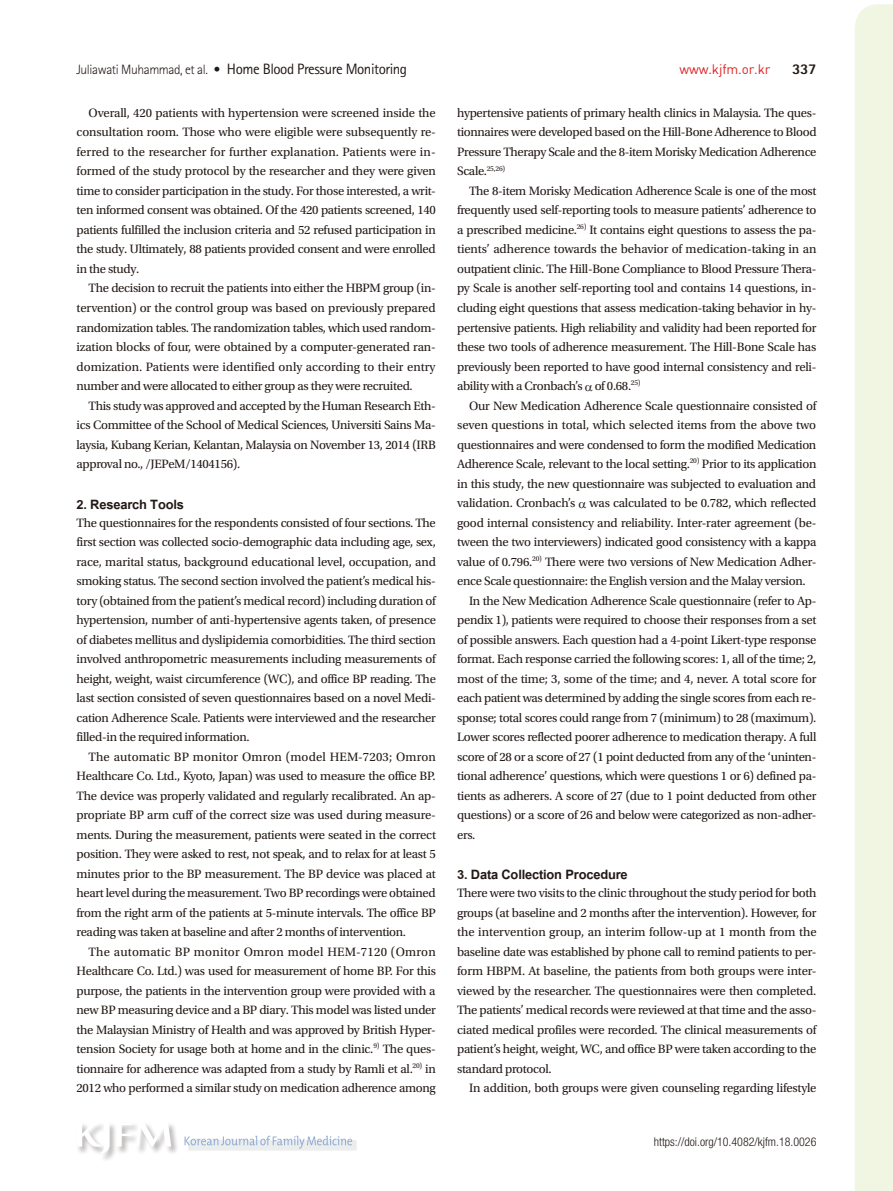
<style>
.page{position:relative;width:893px;height:1191px;background:#fff}
.page>*{position:absolute;margin:0;border:0;box-sizing:border-box;transform-origin:0 0}
.본문-중제목{font:700 18px "Utsaah";letter-spacing:-.01em;color:#231916}
.t1{font:15px "Rotis Sans Serif Std";letter-spacing:-.03em;color:#231916}
.t2{font:800 15px "Rotis Sans Serif Std";color:#231916}
.t3{font:13.5px "Dinreg";letter-spacing:-.01em;color:#dd2424}
.본문{font:12.75px/19.5px "Utopia Std";letter-spacing:-.025em;color:#231916;text-align:justify}
.t4{font:300 condensed 12px "Helvetica Neue LT Std";color:#231916}
.s1{font-weight:300;font-size:13.5px}
</style>
<div class="page">
<div style="left:855px;top:4px;width:38px;height:1187px;background:#f0f6e2"></div>
<div style="left:188px;top:1140px;width:169px;height:10px;background:#eceded"></div>
<svg style="left:185px;top:1135px;width:167px;height:13px"></svg>
<div style="left:76px;top:1122px;width:104px;height:40px;background:#231916;opacity:.3"></div>
<svg style="left:77px;top:1122px;width:94px;height:32px"></svg>
<p class="t1" style="left:77px;top:60px;width:332px"><span class="s1">Juliawati Muhammad, et al. •</span> Home Blood Pressure Monitoring</p>
<p class="본문" style="left:77px;top:103px;width:361px;text-indent:12px">Overall, 420 patients with hypertension were screened inside the consultation room. Those who were eligible were subsequently re&shy;ferred to the researcher for further explanation. Patients were in&shy;formed of the study protocol by the researcher and they were given time to consider participation in the study. For those interested, a writ&shy;ten informed consent was obtained. Of the 420 patients screened, 140 patients fulfilled the inclusion criteria and 52 refused participation in the study. Ultimately, 88 patients provided consent and were enrolled in the study.</p>
<p class="본문" style="left:77px;top:279px;width:361px;text-indent:12px">The decision to recruit the patients into either the HBPM group (in&shy;tervention) or the control group was based on previously prepared randomization tables. The randomization tables, which used random&shy;ization blocks of four, were obtained by a computer-generated ran&shy;domization. Patients were identified only according to their entry number and were allocated to either group as they were recruited.</p>
<p class="본문" style="left:77px;top:396px;width:361px;text-indent:12px">This study was approved and accepted by the Human Research Eth&shy;ics Committee of the School of Medical Sciences, Universiti Sains Ma&shy;laysia, Kubang Kerian, Kelantan, Malaysia on November 13, 2014 (IRB approval no., /JEPeM/1404156).</p>
<p class="본문-중제목" style="left:77px;top:495px;width:109px">2. Research Tools</p>
<p class="본문" style="left:77px;top:513px;width:361px">The questionnaires for the respondents consisted of four sections. The first section was collected socio-demographic data including age, sex, race, marital status, background educational level, occupation, and smoking status. The second section involved the patient’s medical his&shy;tory (obtained from the patient’s medical record) including duration of hypertension, number of anti-hypertensive agents taken, of presence of diabetes mellitus and dyslipidemia comorbidities. The third section involved anthropometric measurements including measurements of height, weight, waist circumference (WC), and office BP reading. The last section consisted of seven questionnaires based on a novel Medi&shy;cation Adherence Scale. Patients were interviewed and the researcher filled-in the required information.</p>
<p class="본문" style="left:77px;top:747px;width:361px;text-indent:12px">The automatic BP monitor Omron (model HEM-7203; Omron Healthcare Co. Ltd., Kyoto, Japan) was used to measure the office BP.<br>The device was properly validated and regularly recalibrated. An ap&shy;propriate BP arm cuff of the correct size was used during measure&shy;ments. During the measurement, patients were seated in the correct position. They were asked to rest, not speak, and to relax for at least 5 minutes prior to the BP measurement. The BP device was placed at heart level during the measurement. Two BP recordings were obtained from the right arm of the patients at 5-minute intervals. The office BP reading was taken at baseline and after 2 months of intervention.</p>
<p class="본문" style="left:77px;top:942px;width:361px;text-indent:12px">The automatic BP monitor Omron model HEM-7120 (Omron Healthcare Co. Ltd.) was used for measurement of home BP. For this purpose, the patients in the intervention group were provided with a new BP measuring device and a BP diary. This model was listed under the Malaysian Ministry of Health and was approved by British Hyper&shy;tension Society for usage both at home and in the clinic.<sup>9)</sup> The ques&shy;tionnaire for adherence was adapted from a study by Ramli et al.<sup>20)</sup> in 2012 who performed a similar study on medication adherence among</p>
<p class="t3" style="left:679px;top:61px;width:93px">www.kjfm.or.kr</p>
<p class="t2" style="left:792px;top:60px;width:26px">337</p>
<p class="본문" style="left:457px;top:103px;width:361px">hypertensive patients of primary health clinics in Malaysia. The ques&shy;tionnaires were developed based on the Hill-Bone Adherence to Blood Pressure Therapy Scale and the 8-item Morisky Medication Adherence Scale.<sup>25,26)</sup></p>
<p class="본문" style="left:457px;top:181px;width:361px;text-indent:12px">The 8-item Morisky Medication Adherence Scale is one of the most frequently used self-reporting tools to measure patients’ adherence to a prescribed medicine.<sup>26)</sup> It contains eight questions to assess the pa&shy;tients’ adherence towards the behavior of medication-taking in an outpatient clinic. The Hill-Bone Compliance to Blood Pressure Thera&shy;py Scale is another self-reporting tool and contains 14 questions, in&shy;cluding eight questions that assess medication-taking behavior in hy&shy;pertensive patients. High reliability and validity had been reported for these two tools of adherence measurement. The Hill-Bone Scale has previously been reported to have good internal consistency and reli&shy;ability with a Cronbach’s of 0.68.<sup>25)</sup></p>
<p class="본문" style="left:457px;top:396px;width:361px;text-indent:12px">Our New Medication Adherence Scale questionnaire consisted of seven questions in total, which selected items from the above two questionnaires and were condensed to form the modified Medication Adherence Scale, relevant to the local setting.<sup>20)</sup> Prior to its application in this study, the new questionnaire was subjected to evaluation and validation. Cronbach’s was calculated to be 0.782, which reflected good internal consistency and reliability. Inter-rater agreement (be&shy;tween the two interviewers) indicated good consistency with a kappa value of 0.796.<sup>20)</sup> There were two versions of New Medication Adher&shy;ence Scale questionnaire: the English version and the Malay version.</p>
<p class="본문" style="left:457px;top:591px;width:361px;text-indent:12px">In the New Medication Adherence Scale questionnaire (refer to Ap&shy;pendix 1), patients were required to choose their responses from a set of possible answers. Each question had a 4-point Likert-type response format. Each response carried the following scores: 1, all of the time; 2, most of the time; 3, some of the time; and 4, never. A total score for each patient was determined by adding the single scores from each re&shy;sponse; total scores could range from 7 (minimum) to 28 (maximum).<br>Lower scores reflected poorer adherence to medication therapy. A full score of 28 or a score of 27 (1 point deducted from any of the ‘uninten&shy;tional adherence’ questions, which were questions 1 or 6) defined pa&shy;tients as adherers. A score of 27 (due to 1 point deducted from other questions) or a score of 26 and below were categorized as non-adher&shy;ers.</p>
<p class="본문-중제목" style="left:457px;top:866px;width:172px">3. Data Collection Procedure</p>
<p class="본문" style="left:457px;top:883px;width:361px">There were two visits to the clinic throughout the study period for both groups (at baseline and 2 months after the intervention). However, for the intervention group, an interim follow-up at 1 month from the baseline date was established by phone call to remind patients to per&shy;form HBPM. At baseline, the patients from both groups were inter&shy;viewed by the researcher. The questionnaires were then completed.<br>The patients’ medical records were reviewed at that time and the asso&shy;ciated medical profiles were recorded. The clinical measurements of patient’s height, weight, WC, and office BP were taken according to the standard protocol.</p>
<p class="본문" style="left:469px;top:1078px;width:349px">In addition, both groups were given counseling regarding lifestyle</p>
<p class="t4" style="left:654px;top:1134px;width:164px">https://doi.org/10.4082/kjfm.18.0026</p>
</div>
